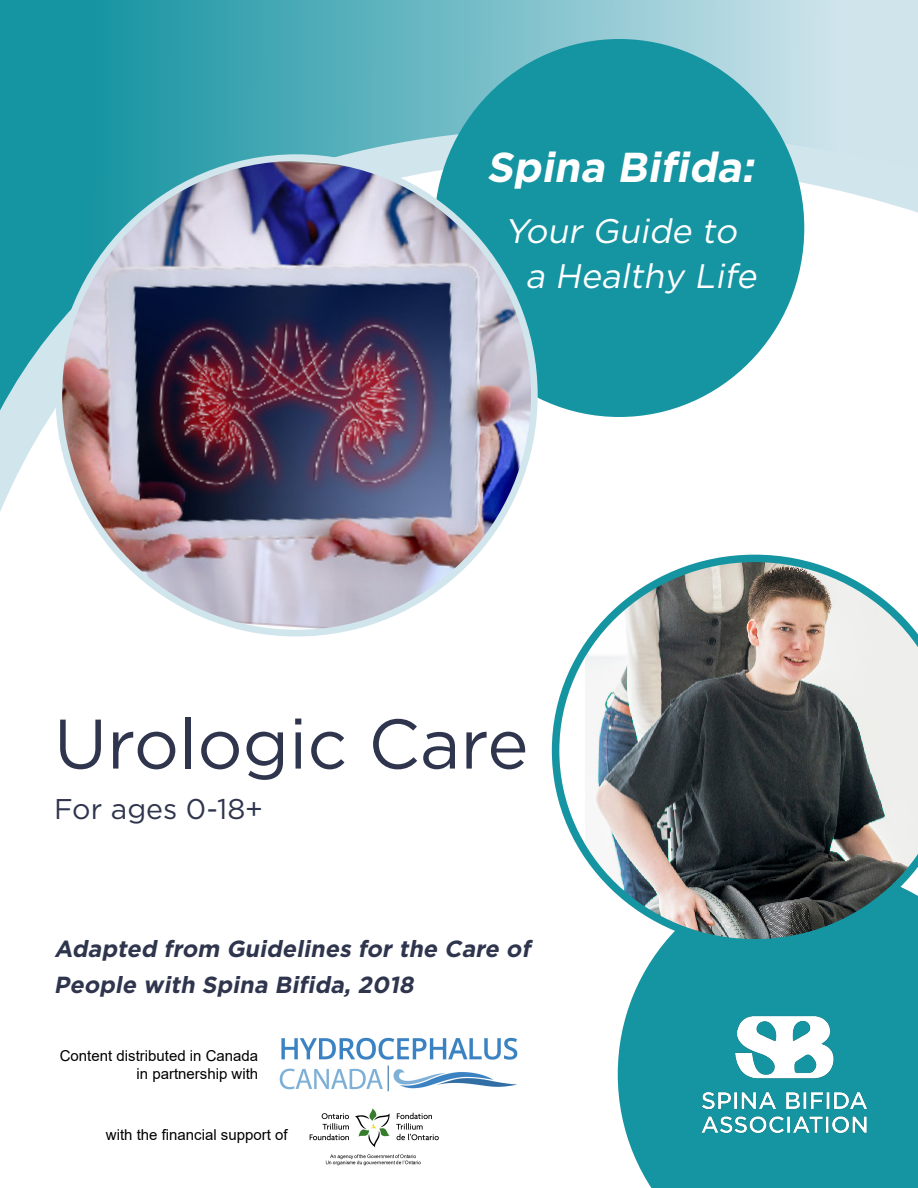
<style>
.page{position:relative;width:918px;height:1188px;background:#fff}
.page>*{position:absolute;margin:0;border:0;box-sizing:border-box;transform-origin:0 0}
.t1{font:69.9px "Gotham";color:#2e354d}
.t2{font:italic 700 41.85px "Gotham";color:#fff}
.t3{font:italic 34.05px/45.3px "Gotham";color:#fff;text-align:center}
.t4{font:28.5px "Gotham";color:#2e354d}
.t5{font:italic 700 23.25px/35.8px "Gotham";color:#2e354d}
.t6{font:15px/18px "Arial";color:#000;text-align:right}
</style>
<div class="page">
<svg style="left:618px;top:947px;width:300px;height:241px;background:#259ba7"></svg>
<svg style="left:0;top:410px;width:669px;height:102px"></svg>
<svg style="left:0;top:0;width:918px;height:410px"></svg>
<div style="left:434px;top:39px;width:370px;height:378px;background:#1594a1;border-radius:50%"></div>
<img style="left:59px;top:158px;width:475px;height:475px;border-radius:238px">
<img style="left:552px;top:555px;width:366px;height:392px">
<img style="left:699px;top:1013px;width:172px;height:123px">
<img style="left:279px;top:1037px;width:239px;height:55px">
<img style="left:309px;top:1108px;width:130px;height:58px">
<p class="t2" style="left:486px;top:139px;width:279px">Spina Bifida:</p>
<p class="t3" style="left:505px;top:207px;width:261px">Your Guide to a Healthy Life</p>
<p class="t1" style="left:54px;top:699px;width:476px">Urologic Care</p>
<p class="t4" style="left:54px;top:790px;width:211px">For ages 0-18+</p>
<p class="t5" style="left:54px;top:930px;width:483px">Adapted from Guidelines for the Care of<br>People with Spina Bifida, 2018</p>
<p class="t6" style="left:60px;top:1047px;width:200px">Content distributed in Canada in partnership with</p>
<p class="t6" style="left:106px;top:1126px;width:183px">with the financial support of</p>
</div>
